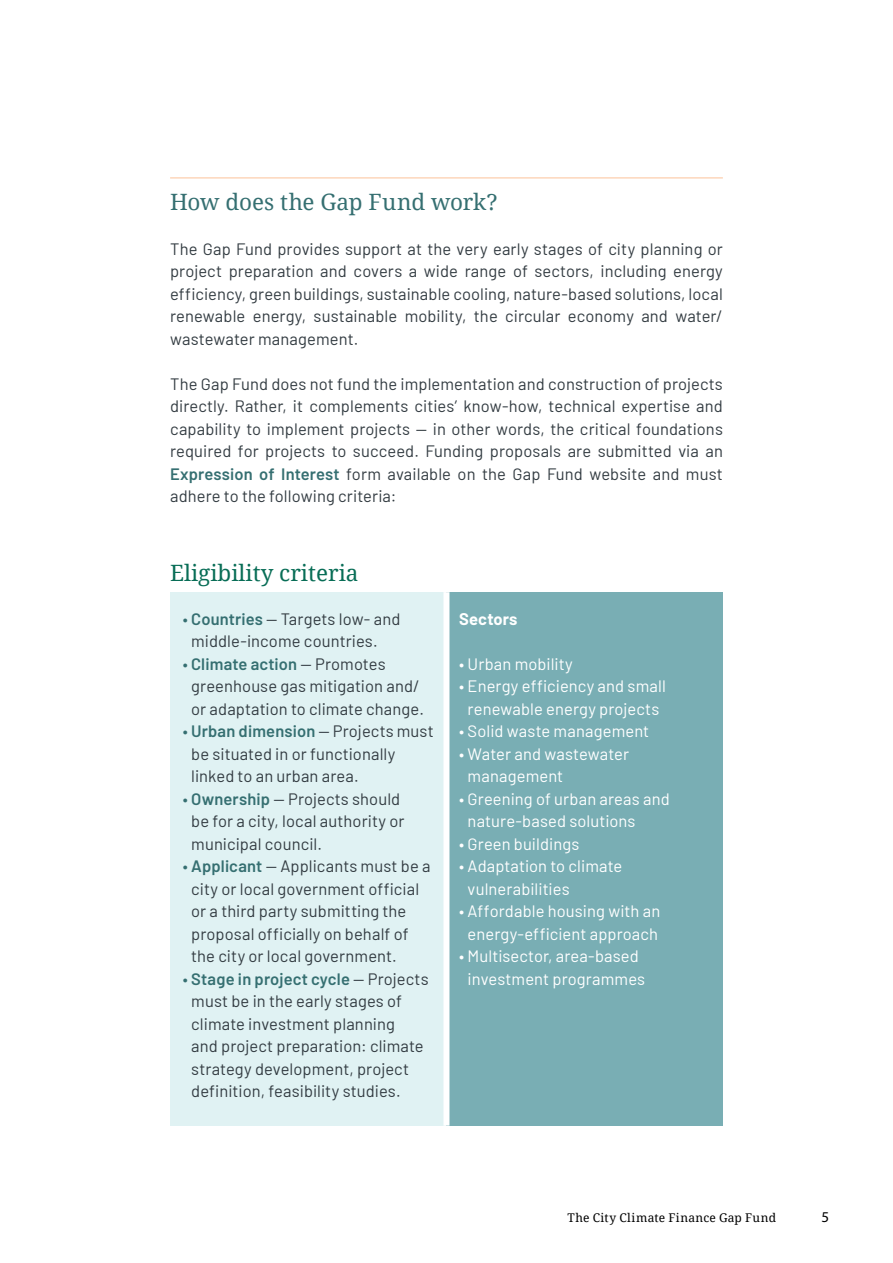
<style>
.page{position:relative;width:893px;height:1263px;background:#fff}
.page>*{position:absolute;margin:0;border:0;box-sizing:border-box;transform-origin:0 0}
.t1{font:22.5px "Droid Serif";letter-spacing:-.005em;color:#356f71}
.t2{font:22.5px "Droid Serif";color:#086d56}
.t3{font:16.5px/22.5px "Barlow";letter-spacing:.005em;color:#333c42}
.t4{font:16.5px/22.5px "Barlow";letter-spacing:.005em;color:#fff;text-align:center}
.t5{font:700 16.5px "Barlow";letter-spacing:.01em;color:#fff}
.t6{font:15px "Myriad Pro";color:#000}
.t7{font:12px "Droid Serif";letter-spacing:.03em;color:#000}
.s1{font-weight:600;color:#356f71}
.s2{color:#356f71}
</style>
<div class="page">
<hr style="left:170px;top:178px;width:553px;height:1px;background:#fcc399">
<div style="left:170px;top:592px;width:276px;height:534px;background:#e0f2f3"></div>
<div style="left:446px;top:592px;width:277px;height:534px;background:#79aeb4"></div>
<div style="left:443px;top:592px;width:6px;height:534px;background:#fff"></div>
<h1 class="t1" style="left:170px;top:186px;width:329px">How does the Gap Fund work?</h1>
<p class="t3" style="left:170px;top:236px;width:554px;text-align:justify">The Gap Fund provides support at the very early stages of city planning or project preparation and covers a wide range of sectors, including energy efficiency, green buildings, sustainable cooling, nature-based solutions, local renewable energy, sustainable mobility, the circular economy and water/ wastewater management.</p>
<p class="t3" style="left:170px;top:371px;width:554px;text-align:justify">The Gap Fund does not fund the implementation and construction of projects directly. Rather, it complements cities’ know-how, technical expertise and capability to implement projects — in other words, the critical foundations required for projects to succeed. Funding proposals are submitted via an <span class="s1">Expression of Interest</span> form available on the Gap Fund website and must adhere to the following criteria:</p>
<h1 class="t2" style="left:170px;top:557px;width:190px">Eligibility criteria</h1>
<p class="t3" style="left:191px;top:606px;width:211px;text-indent:-8px"><span class="s2">•</span> <span class="s1">Countries</span> — Targets low- and middle-income countries.</p>
<p class="t3" style="left:191px;top:651px;width:234px;text-indent:-8px"><span class="s2">•</span> <span class="s1">Climate action</span> — Promotes greenhouse gas mitigation and/ or adaptation to climate change.</p>
<p class="t3" style="left:191px;top:719px;width:244px;text-indent:-8px"><span class="s2">•</span> <span class="s1">Urban dimension</span> — Projects must be situated in or functionally linked to an urban area.</p>
<p class="t3" style="left:191px;top:786px;width:215px;text-indent:-8px"><span class="s2">•</span> <span class="s1">Ownership</span> — Projects should be for a city, local authority or municipal council.</p>
<p class="t3" style="left:191px;top:854px;width:241px;text-indent:-8px"><span class="s2">•</span> <span class="s1">Applicant</span> — Applicants must be a city or local government official or a third party submitting the proposal officially on behalf of the city or local government.</p>
<p class="t3" style="left:191px;top:966px;width:239px;text-indent:-8px"><span class="s2">•</span> <span class="s1">Stage in project cycle</span> — Projects must be in the early stages of climate investment planning<br>and project preparation: climate strategy development, project definition, feasibility studies.</p>
<p class="t5" style="left:459px;top:606px;width:60px">Sectors</p>
<p class="t4" style="left:459px;top:651px;width:115px">• Urban mobility</p>
<p class="t4" style="left:459px;top:674px;width:208px">• Energy efficiency and small renewable energy projects</p>
<p class="t4" style="left:459px;top:719px;width:192px">• Solid waste management</p>
<p class="t4" style="left:468px;top:741px;width:163px;text-align:left;text-indent:-8px">• Water and wastewater management</p>
<p class="t4" style="left:468px;top:786px;width:204px;text-align:left;text-indent:-8px">• Greening of urban areas and nature-based solutions</p>
<p class="t4" style="left:459px;top:831px;width:122px">• Green buildings</p>
<p class="t4" style="left:468px;top:854px;width:156px;text-align:left;text-indent:-8px">• Adaptation to climate vulnerabilities</p>
<p class="t4" style="left:459px;top:899px;width:203px">• Affordable housing with an energy-efficient approach</p>
<p class="t4" style="left:459px;top:944px;width:187px">• Multisector, area-based investment programmes</p>
<p class="t7" style="left:568px;top:1210px;width:210px">The City Climate Finance Gap Fund</p>
<p class="t6" style="left:821px;top:1209px;width:9px">5</p>
</div>
